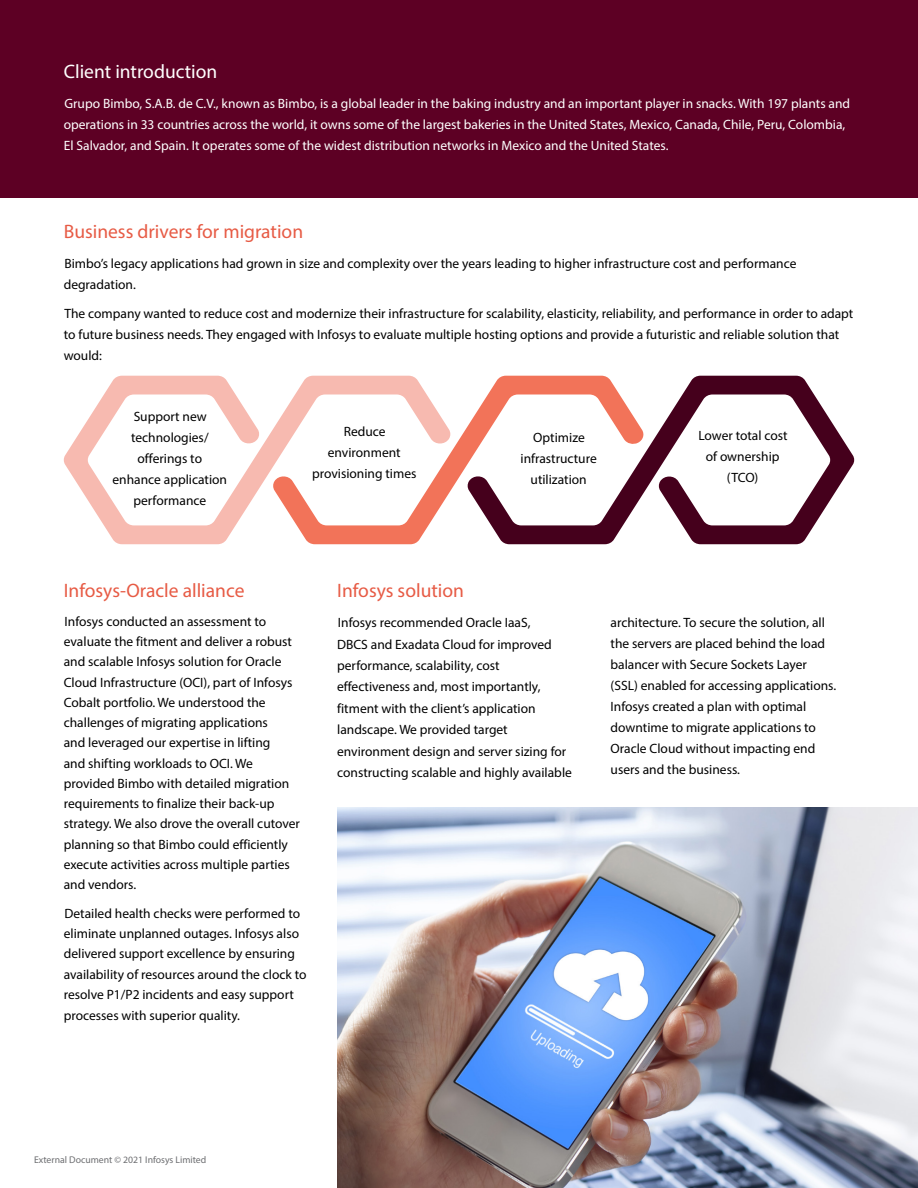
<style>
.page{position:relative;width:918px;height:1188px;background:#fff}
.page>*{position:absolute;margin:0;border:0;box-sizing:border-box;transform-origin:0 0}
.t1{font:19.5px "Myriad Pro";color:#e75b45}
.t2{font:19.5px "Myriad Pro";color:#fff}
.t3{font:13.5px/21px "Myriad Pro";color:#000}
.t4{font:13.5px/21px "Myriad Pro";color:#fff}
.t5{font:9.75px "Myriad Pro";color:#6d6e71}
</style>
<div class="page">
<img style="left:337px;top:807px;width:581px;height:381px">
<div style="left:0;top:0;width:918px;height:198px;background:#5d0024"></div>
<svg style="left:504px;top:375px;width:351px;height:170px"></svg>
<svg style="left:451px;top:376px;width:194px;height:168px"></svg>
<svg style="left:63px;top:376px;width:388px;height:168px"></svg>
<h1 class="t2" style="left:64px;top:60px;width:155px">Client introduction</h1>
<p class="t4" style="left:64px;top:93px;width:788px">Grupo Bimbo, S.A.B. de C.V., known as Bimbo, is a global leader in the baking industry and an important player in snacks. With 197 plants and operations in 33 countries across the world, it owns some of the largest bakeries in the United States, Mexico, Canada, Chile, Peru, Colombia,<br>El Salvador, and Spain. It operates some of the widest distribution networks in Mexico and the United States.</p>
<h1 class="t1" style="left:64px;top:220px;width:241px">Business drivers for migration</h1>
<p class="t3" style="left:64px;top:253px;width:734px">Bimbo’s legacy applications had grown in size and complexity over the years leading to higher infrastructure cost and performance degradation.</p>
<p class="t3" style="left:64px;top:303px;width:791px">The company wanted to reduce cost and modernize their infrastructure for scalability, elasticity, reliability, and performance in order to adapt to future business needs. They engaged with Infosys to evaluate multiple hosting options and provide a futuristic and reliable solution that would:</p>
<p class="t3" style="left:113px;top:405px;width:116px;text-align:center">Support new technologies/ offerings to enhance application performance</p>
<p class="t3" style="left:312px;top:420px;width:106px;text-align:center">Reduce environment provisioning times</p>
<p class="t3" style="left:521px;top:427px;width:78px;text-align:center">Optimize infrastructure utilization</p>
<p class="t3" style="left:698px;top:425px;width:91px;text-align:center">Lower total cost of ownership (TCO)</p>
<h1 class="t1" style="left:64px;top:579px;width:182px">Infosys-Oracle alliance</h1>
<p class="t3" style="left:64px;top:611px;width:238px;line-height:20.2px">Infosys conducted an assessment to evaluate the fitment and deliver a robust and scalable Infosys solution for Oracle Cloud Infrastructure (OCI), part of Infosys Cobalt portfolio. We understood the challenges of migrating applications<br>and leveraged our expertise in lifting<br>and shifting workloads to OCI. We provided Bimbo with detailed migration requirements to finalize their back-up strategy. We also drove the overall cutover planning so that Bimbo could efficiently execute activities across multiple parties and vendors.</p>
<p class="t3" style="left:64px;top:903px;width:244px;line-height:20.4px">Detailed health checks were performed to eliminate unplanned outages. Infosys also delivered support excellence by ensuring availability of resources around the clock to resolve P1/P2 incidents and easy support processes with superior quality.</p>
<h1 class="t1" style="left:337px;top:579px;width:128px">Infosys solution</h1>
<p class="t3" style="left:337px;top:612px;width:236px;line-height:21.5px">Infosys recommended Oracle IaaS,<br>DBCS and Exadata Cloud for improved performance, scalability, cost effectiveness and, most importantly, fitment with the client’s application landscape. We provided target environment design and server sizing for constructing scalable and highly available</p>
<p class="t3" style="left:611px;top:612px;width:227px">architecture. To secure the solution, all the servers are placed behind the load balancer with Secure Sockets Layer (SSL) enabled for accessing applications.<br>Infosys created a plan with optimal downtime to migrate applications to Oracle Cloud without impacting end users and the business.</p>
<p class="t5" style="left:34px;top:1154px;width:174px">External Document © 2021 Infosys Limited</p>
</div>
